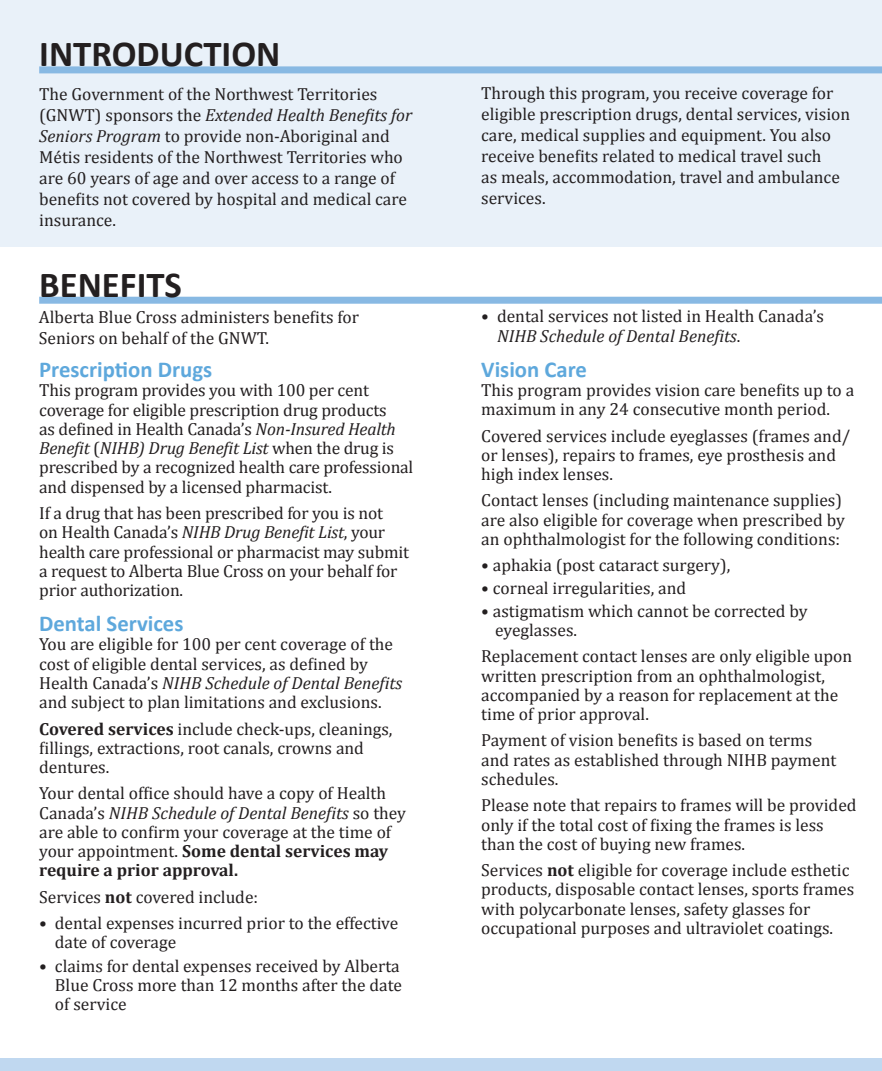
<style>
.page{position:relative;width:882px;height:1071px;background:#fff}
.page>*{position:absolute;margin:0;border:0;box-sizing:border-box;transform-origin:0 0}
.t1{font:700 36.75px "Calibri";color:#231f20}
.t2{font:700 22.75px "Calibri";color:#5ea8dc}
.t3{font:17.5px/19.2px "Cambria";color:#231f20}
.s1{font-style:italic}
.s2{font-weight:700}
</style>
<div class="page">
<div style="left:0;top:0;width:441px;height:246px;background:#e9f1f9"></div>
<div style="left:39px;top:297px;width:402px;height:7px;background:#88b9e3"></div>
<div style="left:39px;top:66px;width:402px;height:7px;background:#88b9e3"></div>
<div style="left:0;top:1058px;width:441px;height:13px;background:#c0d8f0"></div>
<div style="left:441px;top:0;width:441px;height:246px;background:#e9f1f9"></div>
<div style="left:441px;top:297px;width:441px;height:7px;background:#88b9e3"></div>
<div style="left:441px;top:66px;width:441px;height:7px;background:#88b9e3"></div>
<div style="left:441px;top:1058px;width:441px;height:13px;background:#c0d8f0"></div>
<h1 class="t1" style="left:39px;top:31px;width:243px">INTRODUCTION</h1>
<p class="t3" style="left:39px;top:83px;width:375px;line-height:21px">The Government of the Northwest Territories (GNWT) sponsors the <span class="s1">Extended Health Benefits for Seniors Program</span> to provide non-Aboriginal and Métis residents of the Northwest Territories who are 60 years of age and over access to a range of benefits not covered by hospital and medical care insurance.</p>
<p class="t3" style="left:481px;top:82px;width:371px;line-height:21px">Through this program, you receive coverage for eligible prescription drugs, dental services, vision care, medical supplies and equipment. You also receive benefits related to medical travel such<br>as meals, accommodation, travel and ambulance services.</p>
<h1 class="t1" style="left:39px;top:262px;width:144px">BENEFITS</h1>
<p class="t3" style="left:39px;top:307px;width:322px;line-height:21px">Alberta Blue Cross administers benefits for<br>Seniors on behalf of the GNWT.</p>
<p class="t3" style="left:497px;top:307px;width:329px;text-indent:-16px">• dental services not listed in Health Canada’s<br><span class="s1">NIHB Schedule of Dental Benefits</span>.</p>
<h2 class="t2" style="left:481px;top:355px;width:107px">Vision Care</h2>
<p class="t3" style="left:481px;top:380px;width:375px">This program provides vision care benefits up to a maximum in any 24 consecutive month period.</p>
<p class="t3" style="left:481px;top:426px;width:371px">Covered services include eyeglasses (frames and/ or lenses), repairs to frames, eye prosthesis and high index lenses.</p>
<p class="t3" style="left:481px;top:491px;width:365px">Contact lenses (including maintenance supplies) are also eligible for coverage when prescribed by an ophthalmologist for the following conditions:</p>
<p class="t3" style="left:481px;top:556px;width:251px">• aphakia (post cataract surgery),</p>
<p class="t3" style="left:481px;top:578px;width:206px">• corneal irregularities, and</p>
<p class="t3" style="left:495px;top:601px;width:314px;text-indent:-14px">• astigmatism which cannot be corrected by eyeglasses.</p>
<p class="t3" style="left:481px;top:647px;width:373px">Replacement contact lenses are only eligible upon written prescription from an ophthalmologist, accompanied by a reason for replacement at the time of prior approval.</p>
<p class="t3" style="left:481px;top:731px;width:357px">Payment of vision benefits is based on terms and rates as established through NIHB payment schedules.</p>
<p class="t3" style="left:481px;top:796px;width:377px">Please note that repairs to frames will be provided only if the total cost of fixing the frames is less than the cost of buying new frames.</p>
<p class="t3" style="left:481px;top:860px;width:375px">Services <span class="s2">not</span> eligible for coverage include esthetic products, disposable contact lenses, sports frames with polycarbonate lenses, safety glasses for occupational purposes and ultraviolet coatings.</p>
<h2 class="t2" style="left:39px;top:356px;width:175px">Prescription Drugs</h2>
<p class="t3" style="left:39px;top:381px;width:376px">This program provides you with 100 per cent coverage for eligible prescription drug products<br>as defined in Health Canada’s <span class="s1">Non-Insured Health Benefit</span> (<span class="s1">NIHB) Drug Benefit List</span> when the drug is prescribed by a recognized health care professional and dispensed by a licensed pharmacist.</p>
<p class="t3" style="left:39px;top:503px;width:371px">If a drug that has been prescribed for you is not<br>on Health Canada’s <span class="s1">NIHB Drug Benefit List</span>, your health care professional or pharmacist may submit a request to Alberta Blue Cross on your behalf for prior authorization.</p>
<h2 class="t2" style="left:39px;top:610px;width:146px">Dental Services</h2>
<p class="t3" style="left:39px;top:635px;width:364px">You are eligible for 100 per cent coverage of the cost of eligible dental services, as defined by Health Canada’s <span class="s1">NIHB Schedule of Dental Benefits </span>and subject to plan limitations and exclusions.</p>
<p class="t3" style="left:39px;top:719px;width:355px"><span class="s2">Covered services</span> include check-ups, cleanings, fillings, extractions, root canals, crowns and dentures.</p>
<p class="t3" style="left:39px;top:784px;width:368px">Your dental office should have a copy of Health Canada’s <span class="s1">NIHB Schedule of Dental Benefits</span> so they are able to confirm your coverage at the time of your appointment. <span class="s2">Some dental services may require a prior approval.</span></p>
<p class="t3" style="left:39px;top:887px;width:221px">Services <span class="s2">not</span> covered include:</p>
<p class="t3" style="left:55px;top:913px;width:345px;text-indent:-16px">• dental expenses incurred prior to the effective date of coverage</p>
<p class="t3" style="left:55px;top:956px;width:349px;text-indent:-16px">• claims for dental expenses received by Alberta<br>Blue Cross more than 12 months after the date of service</p>
</div>
